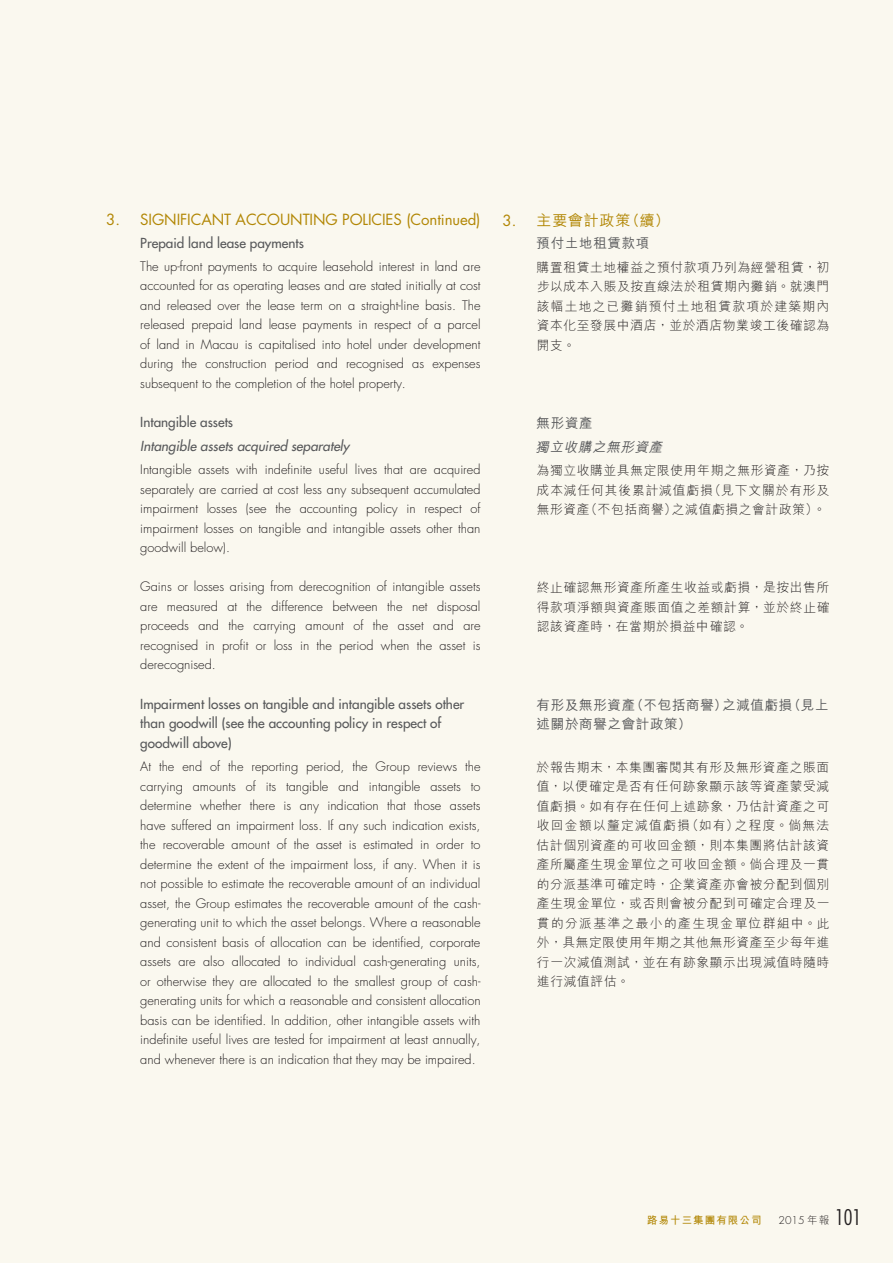
<style>
.page{position:relative;width:893px;height:1263px;background:#faf8ef}
.page>*{position:absolute;margin:0;border:0;box-sizing:border-box;transform-origin:0 0}
.t1{font:15px "Futura Std";letter-spacing:-.005em;color:#b28705}
.t2{font:500 15px "M Hei HK";letter-spacing:.05em;color:#b28705}
.t3{font:500 13.5px/19.5px "Futura Std";color:#57585a}
.t4{font:500 13.5px/19.5px "M Hei HK";letter-spacing:.05em;color:#57585a}
.t5{font:italic 500 13.5px "Futura Std";color:#57585a}
.t6{font:italic 500 13.5px "M Hei HK";color:#57585a}
.t7{font:300 12.75px/19.5px "Futura Std";color:#231f20;text-align:justify}
.t8{font:300 12.75px/19.5px "M Hei HK";letter-spacing:.05em;color:#231f20;text-align:justify}
.t9{font:700 10.5px "M Hei HK";letter-spacing:.1em;color:#b28705}
.t10{font:300 10.5px "Futura Std";color:#231f20}
.s1{font-family:"Futura Std";font-weight:400}
.s2{font-family:"M Hei HK"}
.s3{font-stretch:condensed;font-size:21px}
</style>
<div class="page">
<p class="t1" style="left:106px;top:210px;width:376px">3. SIGNIFICANT ACCOUNTING POLICIES (Continued)</p>
<p class="t3" style="left:140px;top:233px;width:165px">Prepaid land lease payments</p>
<p class="t7" style="left:140px;top:257px;width:342px">The up-front payments to acquire leasehold interest in land are accounted for as operating leases and are stated initially at cost and released over the lease term on a straight-line basis. The released prepaid land lease payments in respect of a parcel of land in Macau is capitalised into hotel under development during the construction period and recognised as expenses subsequent to the completion of the hotel property.</p>
<p class="t3" style="left:140px;top:413px;width:94px">Intangible assets</p>
<p class="t5" style="left:140px;top:438px;width:211px">Intangible assets acquired separately</p>
<p class="t7" style="left:140px;top:460px;width:342px">Intangible assets with indefinite useful lives that are acquired separately are carried at cost less any subsequent accumulated impairment losses (see the accounting policy in respect of impairment losses on tangible and intangible assets other than goodwill below).</p>
<p class="t7" style="left:140px;top:577px;width:342px">Gains or losses arising from derecognition of intangible assets are measured at the difference between the net disposal proceeds and the carrying amount of the asset and are recognised in profit or loss in the period when the asset is derecognised.</p>
<p class="t3" style="left:140px;top:694px;width:326px">Impairment losses on tangible and intangible assets other than goodwill (see the accounting policy in respect of goodwill above)</p>
<p class="t7" style="left:140px;top:757px;width:342px">At the end of the reporting period, the Group reviews the carrying amounts of its tangible and intangible assets to determine whether there is any indication that those assets have suffered an impairment loss. If any such indication exists, the recoverable amount of the asset is estimated in order to determine the extent of the impairment loss, if any. When it is not possible to estimate the recoverable amount of an individual asset, the Group estimates the recoverable amount of the cash&shy;generating unit to which the asset belongs. Where a reasonable and consistent basis of allocation can be identified, corporate assets are also allocated to individual cash-generating units, or otherwise they are allocated to the smallest group of cash&shy;generating units for which a reasonable and consistent allocation basis can be identified. In addition, other intangible assets with indefinite useful lives are tested for impairment at least annually, and whenever there is an indication that they may be impaired.</p>
<p class="t2" style="left:503px;top:210px;width:169px"><span class="s1">3.</span> 主要會計政策（續）</p>
<p class="t4" style="left:537px;top:233px;width:114px">預付土地租賃款項</p>
<p class="t8" style="left:537px;top:257px;width:294px">購置租賃土地權益之預付款項乃列為經營租賃，初步以成本入賬及按直線法於租賃期內攤銷。就澳門該幅土地之已攤銷預付土地租賃款項於建築期內資本化至發展中酒店，並於酒店物業竣工後確認為開支。</p>
<p class="t4" style="left:537px;top:412px;width:58px">無形資產</p>
<p class="t6" style="left:535px;top:437px;width:132px">獨立收購之無形資產</p>
<p class="t8" style="left:537px;top:460px;width:294px">為獨立收購並具無定限使用年期之無形資產，乃按成本減任何其後累計減值虧損（見下文關於有形及無形資產（不包括商譽）之減值虧損之會計政策）。</p>
<p class="t8" style="left:537px;top:577px;width:294px">終止確認無形資產所產生收益或虧損，是按出售所得款項淨額與資產賬面值之差額計算，並於終止確認該資產時，在當期於損益中確認。</p>
<p class="t4" style="left:537px;top:694px;width:293px">有形及無形資產（不包括商譽）之減值虧損（見上述關於商譽之會計政策）</p>
<p class="t8" style="left:537px;top:757px;width:294px">於報告期末，本集團審閱其有形及無形資產之賬面值，以便確定是否有任何跡象顯示該等資產蒙受減值虧損。如有存在任何上述跡象，乃估計資產之可收回金額以釐定減值虧損（如有）之程度。倘無法估計個別資產的可收回金額，則本集團將估計該資產所屬產生現金單位之可收回金額。倘合理及一貫的分派基準可確定時，企業資產亦會被分配到個別產生現金單位，或否則會被分配到可確定合理及一貫的分派基準之最小的產生現金單位群組中。此外，具無定限使用年期之其他無形資產至少每年進行一次減值測試，並在有跡象顯示出現減值時隨時進行減值評估。</p>
<p class="t9" style="left:647px;top:1213px;width:116px">路易十三集團有限公司</p>
<p class="t10" style="left:778px;top:1213px;width:84px">2015 <span class="s2">年報</span> <span class="s3">101</span></p>
</div>
